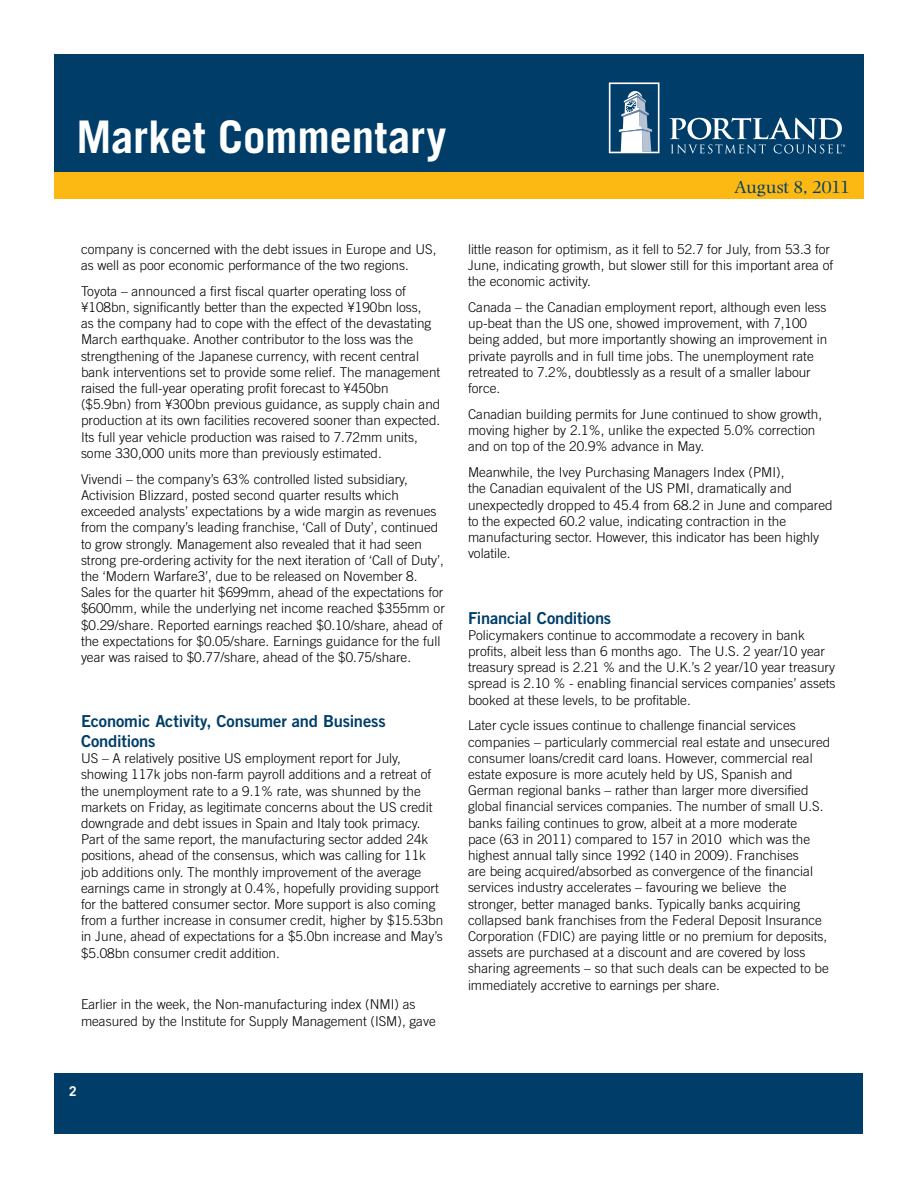
<style>
.page{position:relative;width:918px;height:1188px;background:#fff}
.page>*{position:absolute;margin:0;border:0;box-sizing:border-box;transform-origin:0 0}
.t1{font:700 45px "Trade Gothic";letter-spacing:-.005em;color:#fff}
.t2{font:18px "Photina";letter-spacing:-.015em;color:#003e69}
.t3{font:16.5px/19.8px "Trade Gothic Bold Two";letter-spacing:-.015em;color:#003e69}
.t4{font:300 13.5px/16.2px "Trade Gothic";color:#000}
.t5{font:700 13.5px "Trade Gothic";color:#fff}
</style>
<div class="page">
<div style="left:55px;top:1073px;width:808px;height:60px;background:#003e69"></div>
<div style="left:54px;top:54px;width:810px;height:142px;background:#003e69"></div>
<svg style="left:609px;top:82px;width:51px;height:71px"></svg>
<svg style="left:670px;top:118px;width:175px;height:35px"></svg>
<div style="left:54px;top:172px;width:810px;height:28px;background:#fdb913"></div>
<h1 class="t1" style="left:76px;top:109px;width:371px">Market Commentary</h1>
<p class="t4" style="left:81px;top:241px;width:357px">company is concerned with the debt issues in Europe and US, as well as poor economic performance of the two regions.</p>
<p class="t4" style="left:81px;top:283px;width:361px">Toyota – announced a first fiscal quarter operating loss of ¥108bn, significantly better than the expected ¥190bn loss,<br>as the company had to cope with the effect of the devastating March earthquake. Another contributor to the loss was the strengthening of the Japanese currency, with recent central bank interventions set to provide some relief. The management raised the full-year operating profit forecast to ¥450bn ($5.9bn) from ¥300bn previous guidance, as supply chain and production at its own facilities recovered sooner than expected.<br>Its full year vehicle production was raised to 7.72mm units, some 330,000 units more than previously estimated.</p>
<p class="t4" style="left:81px;top:471px;width:365px">Vivendi – the company’s 63% controlled listed subsidiary, Activision Blizzard, posted second quarter results which exceeded analysts’ expectations by a wide margin as revenues from the company’s leading franchise, ‘Call of Duty’, continued to grow strongly. Management also revealed that it had seen strong pre-ordering activity for the next iteration of ‘Call of Duty’, the ‘Modern Warfare3’, due to be released on November 8.<br>Sales for the quarter hit $699mm, ahead of the expectations for $600mm, while the underlying net income reached $355mm or $0.29/share. Reported earnings reached $0.10/share, ahead of the expectations for $0.05/share. Earnings guidance for the full year was raised to $0.77/share, ahead of the $0.75/share.</p>
<p class="t3" style="left:81px;top:711px;width:306px">Economic Activity, Consumer and Business<br>Conditions</p>
<p class="t4" style="left:81px;top:750px;width:364px">US – A relatively positive US employment report for July, showing 117k jobs non-farm payroll additions and a retreat of the unemployment rate to a 9.1% rate, was shunned by the markets on Friday, as legitimate concerns about the US credit downgrade and debt issues in Spain and Italy took primacy.<br>Part of the same report, the manufacturing sector added 24k positions, ahead of the consensus, which was calling for 11k job additions only. The monthly improvement of the average earnings came in strongly at 0.4%, hopefully providing support for the battered consumer sector. More support is also coming from a further increase in consumer credit, higher by $15.53bn in June, ahead of expectations for a $5.0bn increase and May’s $5.08bn consumer credit addition.</p>
<p class="t4" style="left:81px;top:996px;width:356px">Earlier in the week, the Non-manufacturing index (NMI) as measured by the Institute for Supply Management (ISM), gave</p>
<h2 class="t2" style="left:734px;top:177px;width:118px">August 8, 2011</h2>
<p class="t4" style="left:468px;top:241px;width:367px">little reason for optimism, as it fell to 52.7 for July, from 53.3 for<br>June, indicating growth, but slower still for this important area of the economic activity.</p>
<p class="t4" style="left:468px;top:299px;width:361px">Canada – the Canadian employment report, although even less up-beat than the US one, showed improvement, with 7,100 being added, but more importantly showing an improvement in private payrolls and in full time jobs. The unemployment rate retreated to 7.2%, doubtlessly as a result of a smaller labour force.</p>
<p class="t4" style="left:468px;top:406px;width:356px">Canadian building permits for June continued to show growth, moving higher by 2.1%, unlike the expected 5.0% correction and on top of the 20.9% advance in May.</p>
<p class="t4" style="left:468px;top:464px;width:366px">Meanwhile, the Ivey Purchasing Managers Index (PMI),<br>the Canadian equivalent of the US PMI, dramatically and unexpectedly dropped to 45.4 from 68.2 in June and compared to the expected 60.2 value, indicating contraction in the manufacturing sector. However, this indicator has been highly volatile.</p>
<p class="t3" style="left:468px;top:607px;width:145px">Financial Conditions</p>
<p class="t4" style="left:468px;top:627px;width:369px">Policymakers continue to accommodate a recovery in bank profits, albeit less than 6 months ago. The U.S. 2 year/10 year treasury spread is 2.21 % and the U.K.’s 2 year/10 year treasury spread is 2.10 % - enabling financial services companies’ assets booked at these levels, to be profitable.</p>
<p class="t4" style="left:468px;top:717px;width:364px">Later cycle issues continue to challenge financial services companies – particularly commercial real estate and unsecured consumer loans/credit card loans. However, commercial real estate exposure is more acutely held by US, Spanish and German regional banks – rather than larger more diversified global financial services companies. The number of small U.S. banks failing continues to grow, albeit at a more moderate<br>pace (63 in 2011) compared to 157 in 2010 which was the highest annual tally since 1992 (140 in 2009). Franchises<br>are being acquired/absorbed as convergence of the financial services industry accelerates – favouring we believe the stronger, better managed banks. Typically banks acquiring collapsed bank franchises from the Federal Deposit Insurance Corporation (FDIC) are paying little or no premium for deposits, assets are purchased at a discount and are covered by loss sharing agreements – so that such deals can be expected to be immediately accretive to earnings per share.</p>
<p class="t5" style="left:69px;top:1083px;width:9px">2</p>
</div>
